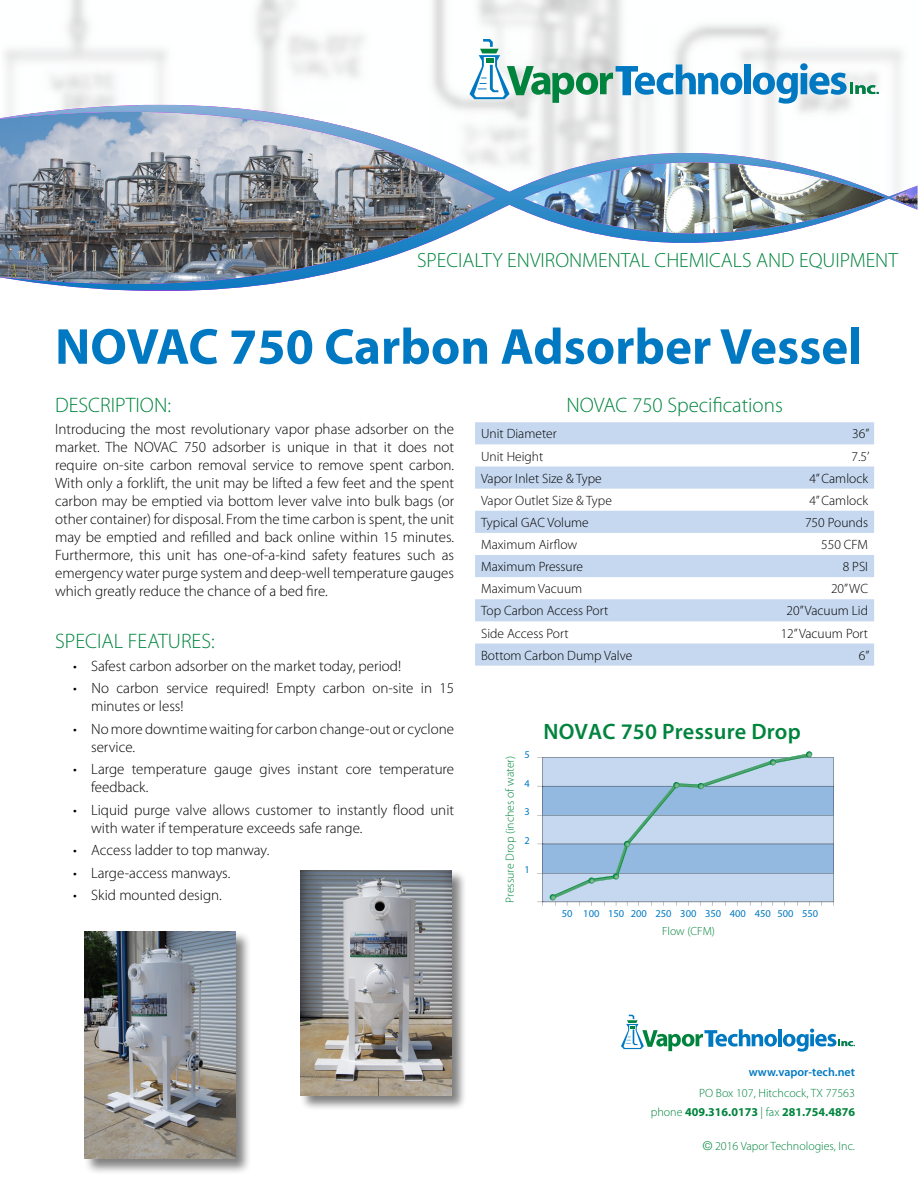
<style>
.page{position:relative;width:918px;height:1188px;background:#fff}
.page>*{position:absolute;margin:0;border:0;box-sizing:border-box;transform-origin:0 0}
.t1{font:700 51px "Myriad Pro";color:#0079c2}
.t2{font:600 22.35px "Myriad Pro";letter-spacing:.01em;color:#00843d}
.t3{font:300 21px "Myriad Pro";color:#00843d}
.t4{font:300 20.55px "Myriad Pro";color:#00843d}
.t5{font:300 15px/18px "Myriad Pro";color:#000}
.t6{font:300 13.5px "Myriad Pro";color:#000}
.t7{font:300 12px "Myriad Pro";color:#00843d}
.t8{font:700 12px "Myriad Pro";color:#00843d}
.t9{font:600 12px "Myriad Pro";color:#0079c2}
.t10{font:300 11.85px "Myriad Pro";color:#00843d}
.t11{font:10.5px "Myriad Pro";letter-spacing:-.005em;color:#0079c2}
.t12{font:10.35px "Myriad Pro";color:#0079c2}
.s1{font-weight:300}
.s2{font-family:"Helvetica LT Std"}
</style>
<div class="page">
<img style="left:654px;top:105px;width:264px;height:138px">
<img style="left:0;top:105px;width:654px;height:186px">
<svg style="left:470px;top:39px;width:272px;height:64px"></svg>
<div style="left:744px;top:64px;width:7px;height:30px;background:#0079c2"></div>
<svg style="left:753px;top:63px;width:126px;height:41px"></svg>
<svg style="left:621px;top:1015px;width:156px;height:36px"></svg>
<hr style="left:778px;top:1029px;width:4px;height:17px;background:#0079c2">
<svg style="left:783px;top:1029px;width:72px;height:23px"></svg>
<svg style="left:475px;top:422px;width:399px;height:244px;fill:#c6d8ef"></svg>
<svg style="left:537px;top:751px;width:297px;height:155px;background:#b4cce5"></svg>
<div style="left:84px;top:930px;width:168px;height:245px;background:#000;opacity:.5"></div>
<img style="left:85px;top:931px;width:151px;height:228px">
<div style="left:300px;top:869px;width:167px;height:242px;background:#000;opacity:.5"></div>
<img style="left:301px;top:870px;width:150px;height:225px">
<p class="t4" style="left:417px;top:248px;width:482px">SPECIALTY ENVIRONMENTAL CHEMICALS AND EQUIPMENT</p>
<p class="t1" style="left:55px;top:313px;width:809px">NOVAC 750 Carbon Adsorber Vessel</p>
<p class="t3" style="left:55px;top:392px;width:118px">DESCRIPTION:</p>
<p class="t5" style="left:55px;top:420px;width:401px;text-align:justify">Introducing the most revolutionary vapor phase adsorber on the market. The NOVAC 750 adsorber is unique in that it does not require on-site carbon removal service to remove spent carbon.<br>With only a forklift, the unit may be lifted a few feet and the spent carbon may be emptied via bottom lever valve into bulk bags (or other container) for disposal. From the time carbon is spent, the unit may be emptied and refilled and back online within 15 minutes.<br>Furthermore, this unit has one-of-a-kind safety features such as emergency water purge system and deep-well temperature gauges which greatly reduce the chance of a bed fire.</p>
<p class="t3" style="left:55px;top:629px;width:161px">SPECIAL FEATURES:</p>
<p class="t5" style="left:73px;top:657px;width:329px">• Safest carbon adsorber on the market today, period!</p>
<p class="t5" style="left:91px;top:679px;width:365px;text-indent:-18px">• No carbon service required! Empty carbon on-site in 15 minutes or less!</p>
<p class="t5" style="left:91px;top:720px;width:364px;text-indent:-18px">• No more downtime waiting for carbon change-out or cyclone service.</p>
<p class="t5" style="left:91px;top:760px;width:365px;text-indent:-18px">• Large temperature gauge gives instant core temperature feedback.</p>
<p class="t5" style="left:91px;top:801px;width:364px;text-indent:-18px">• Liquid purge valve allows customer to instantly flood unit with water if temperature exceeds safe range.</p>
<p class="t5" style="left:73px;top:841px;width:198px">• Access ladder to top manway.</p>
<p class="t5" style="left:73px;top:864px;width:159px">• Large-access manways.</p>
<p class="t5" style="left:73px;top:886px;width:150px">• Skid mounted design.</p>
<p class="t3" style="left:566px;top:392px;width:218px">NOVAC 750 Specifications</p>
<p class="t6" style="left:481px;top:426px;width:77px">Unit Diameter</p>
<p class="t6" style="left:852px;top:426px;width:19px">36”</p>
<p class="t6" style="left:481px;top:448px;width:64px">Unit Height</p>
<p class="t6" style="left:852px;top:448px;width:19px">7.5’</p>
<p class="t6" style="left:481px;top:470px;width:122px">Vapor Inlet Size &amp; Type</p>
<p class="t6" style="left:809px;top:470px;width:60px">4” Camlock</p>
<p class="t6" style="left:481px;top:492px;width:132px">Vapor Outlet Size &amp; Type</p>
<p class="t6" style="left:809px;top:492px;width:60px">4” Camlock</p>
<p class="t6" style="left:481px;top:514px;width:109px">Typical GAC Volume</p>
<p class="t6" style="left:805px;top:514px;width:65px">750 Pounds</p>
<p class="t6" style="left:481px;top:536px;width:98px">Maximum Airflow</p>
<p class="t6" style="left:821px;top:536px;width:48px">550 CFM</p>
<p class="t6" style="left:481px;top:559px;width:104px">Maximum Pressure</p>
<p class="t6" style="left:843px;top:559px;width:27px">8 PSI</p>
<p class="t6" style="left:481px;top:581px;width:103px">Maximum Vacuum</p>
<p class="t6" style="left:831px;top:581px;width:39px">20” WC</p>
<p class="t6" style="left:481px;top:603px;width:129px">Top Carbon Access Port</p>
<p class="t6" style="left:787px;top:603px;width:83px">20” Vacuum Lid</p>
<p class="t6" style="left:481px;top:625px;width:89px">Side Access Port</p>
<p class="t6" style="left:781px;top:625px;width:89px">12” Vacuum Port</p>
<p class="t6" style="left:481px;top:647px;width:153px">Bottom Carbon Dump Valve</p>
<p class="t6" style="left:859px;top:647px;width:12px">6”</p>
<p class="t2" style="left:543px;top:717px;width:259px">NOVAC 750 Pressure Drop</p>
<p class="t12" style="left:524px;top:748px;width:7px">5</p>
<p class="t12" style="left:524px;top:777px;width:7px">4</p>
<p class="t12" style="left:524px;top:805px;width:7px">3</p>
<p class="t12" style="left:524px;top:834px;width:7px">2</p>
<p class="t12" style="left:524px;top:863px;width:7px">1</p>
<p class="t10" style="left:503px;top:903px;width:148px;rotate:-90deg">Pressure Drop (inches of water)</p>
<p class="t11" style="left:562px;top:907px;width:258px">50 100 150 200 250 300 350 400 450 500 550</p>
<p class="t10" style="left:662px;top:923px;width:55px">Flow (CFM)</p>
<p class="t9" style="left:749px;top:1064px;width:108px">www.vapor-tech.net</p>
<p class="t7" style="left:699px;top:1086px;width:157px">PO Box 107, Hitchcock, TX 77563</p>
<p class="t8" style="left:651px;top:1104px;width:206px"><span class="s1">phone</span> 409.316.0173 <span class="s1">| fax</span> 281.754.4876</p>
<p class="t7" style="left:703px;top:1139px;width:154px"><span class="s2">©</span> 2016 Vapor Technologies, Inc.</p>
</div>
